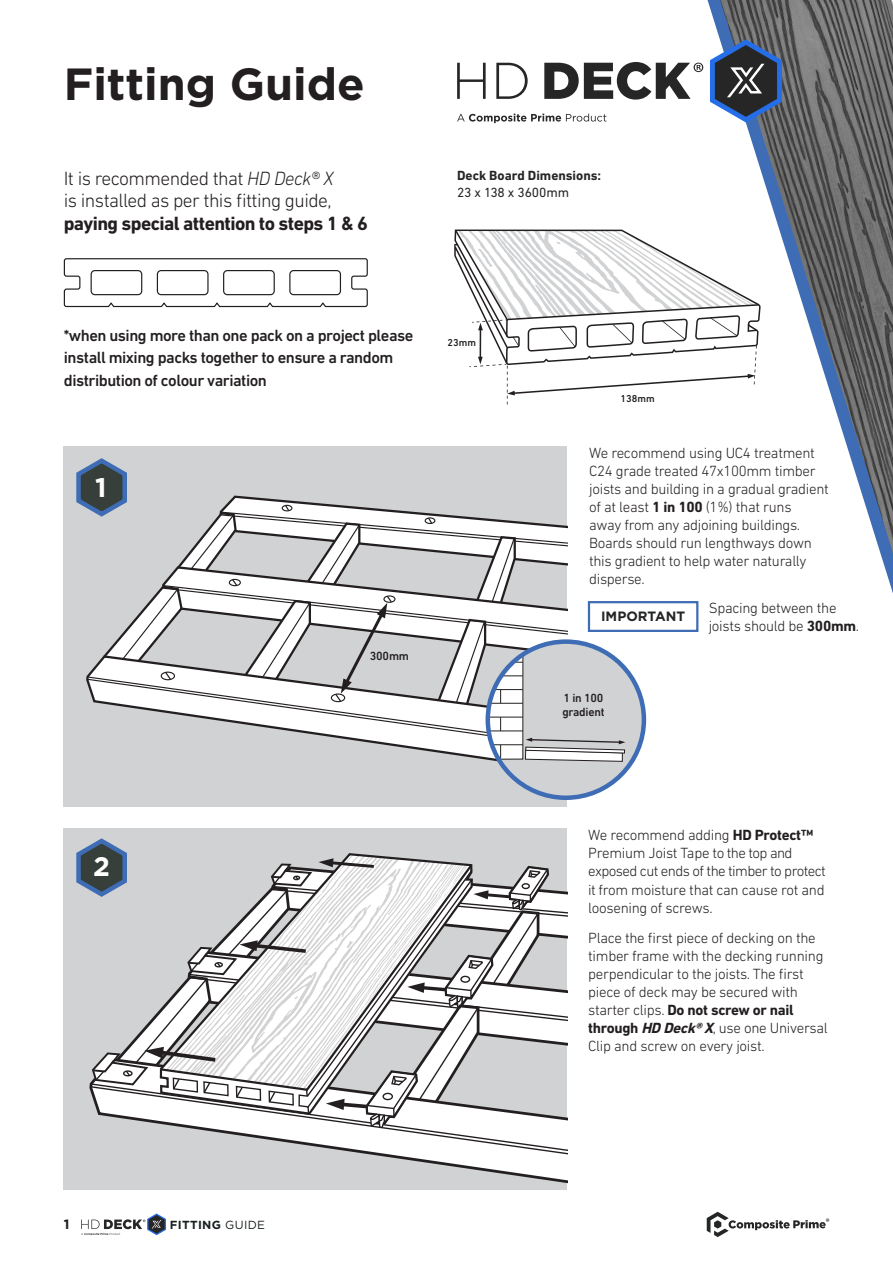
<style>
.page{position:relative;width:893px;height:1263px;background:#fff}
.page>*{position:absolute;margin:0;border:0;box-sizing:border-box;transform-origin:0 0}
.t1{font:700 45px "Gotham";color:#231f20}
.t2{font:700 27px "Gotham";color:#fff}
.t3{font:300 19.5px "DIN Next LT Pro";letter-spacing:-.03em;color:#231f20}
.t4{font:700 19.5px "DIN Next LT Pro";letter-spacing:-.03em;color:#231f20}
.t5{font:500 16.5px/22.5px "DIN Next LT Pro";letter-spacing:-.03em;color:#231f20}
.t6{font:300 15px/18px "DIN Next LT Pro";letter-spacing:-.02em;color:#231f20}
.t7{font:700 13.5px "DIN Next LT Pro";color:#262626}
.t8{font:13.5px "DIN Next LT Pro";color:#262626}
.t9{font:700 13.5px "Gotham";color:#232424}
.t10{font:700 13.5px "Gotham";color:#191f21}
.t11{font:500 12px/13.5px "DIN Next LT Pro";letter-spacing:-.02em;color:#231f20}
.t12{font:700 11.7px "Gotham";letter-spacing:.03em;color:#191f21}
.t13{font:500 10.2px "DIN Next LT Pro";color:#231f20}
.s1{font-style:italic}
.s2{font-weight:700}
.s3{font-weight:700;font-style:italic}
.s4{font-weight:400}
</style>
<div class="page">
<svg style="left:698px;top:0;width:195px;height:632px"></svg>
<svg style="left:457px;top:63px;width:29px;height:36px"></svg>
<svg style="left:496px;top:63px;width:32px;height:36px"></svg>
<svg style="left:544px;top:62px;width:159px;height:38px"></svg>
<svg style="left:457px;top:114px;width:149px;height:9px"></svg>
<svg style="left:710px;top:39px;width:72px;height:84px;background:#4e5d76"></svg>
<div style="left:64px;top:829px;width:503px;height:361px;background:#d1d2d4"></div>
<svg style="left:471px;top:1169px;width:96px;height:8px"></svg>
<svg style="left:76px;top:838px;width:491px;height:331px"></svg>
<div style="left:64px;top:446px;width:503px;height:361px;background:#d1d2d4"></div>
<div style="left:488px;top:642px;width:156px;height:156px;background:#d1d2d4;border-radius:50%"></div>
<svg style="left:76px;top:458px;width:549px;height:304px"></svg>
<hr style="left:488px;top:662px;width:35px;height:1px;background:#231f20">
<div style="left:486px;top:639px;width:160px;height:161px;border:4px solid #3e6db5;border-radius:50%"></div>
<svg style="left:707px;top:1212px;width:122px;height:25px"></svg>
<svg style="left:81px;top:1213px;width:85px;height:22px"></svg>
<div style="left:588px;top:601px;width:110px;height:31px;border:2px solid #3e6db5"></div>
<svg style="left:454px;top:229px;width:307px;height:175px"></svg>
<svg style="left:63px;top:258px;width:305px;height:50px"></svg>
<p class="t1" style="left:64px;top:54px;width:302px">Fitting Guide</p>
<p class="t3" style="left:64px;top:167px;width:271px">It is recommended that <span class="s1">HD Deck® X</span></p>
<p class="t3" style="left:64px;top:189px;width:269px">is installed as per this fitting guide,</p>
<p class="t4" style="left:64px;top:212px;width:306px">paying special attention to steps 1 &amp; 6</p>
<p class="t7" style="left:457px;top:168px;width:146px">Deck Board Dimensions:</p>
<p class="t8" style="left:457px;top:184px;width:114px">23 x 138 x 3600mm</p>
<p class="t5" style="left:64px;top:324px;width:351px">*when using more than one pack on a project please install mixing packs together to ensure a random distribution of colour variation</p>
<p class="t13" style="left:448px;top:336px;width:30px">23mm</p>
<p class="t2" style="left:95px;top:472px;width:13px">1</p>
<p class="t11" style="left:370px;top:650px;width:41px">300mm</p>
<p class="t13" style="left:620px;top:392px;width:36px">138mm</p>
<p class="t6" style="left:589px;top:443px;width:241px">We recommend using UC4 treatment<br>C24 grade treated 47x100mm timber joists and building in a gradual gradient of at least <span class="s2">1 in 100</span> (1%) that runs<br>away from any adjoining buildings.<br>Boards should run lengthways down this gradient to help water naturally disperse.</p>
<p class="t9" style="left:601px;top:608px;width:86px">IMPORTANT</p>
<p class="t6" style="left:709px;top:598px;width:152px">Spacing between the joists should be <span class="s2">300mm</span>.</p>
<p class="t11" style="left:562px;top:691px;width:44px">1 in 100 gradient</p>
<p class="t2" style="left:93px;top:851px;width:18px">2</p>
<p class="t6" style="left:588px;top:826px;width:239px">We recommend adding <span class="s2">HD Protect™<br></span>Premium Joist Tape to the top and exposed cut ends of the timber to protect it from moisture that can cause rot and loosening of screws.</p>
<p class="t6" style="left:588px;top:929px;width:241px">Place the first piece of decking on the timber frame with the decking running perpendicular to the joists. The first piece of deck may be secured with starter clips. <span class="s2">Do not screw or nail through</span> <span class="s3">HD Deck®X</span>, use one Universal Clip and screw on every joist.</p>
<p class="t10" style="left:64px;top:1215px;width:7px">1</p>
<p class="t12" style="left:170px;top:1217px;width:97px">FITTING <span class="s4">GUIDE</span></p>
</div>
